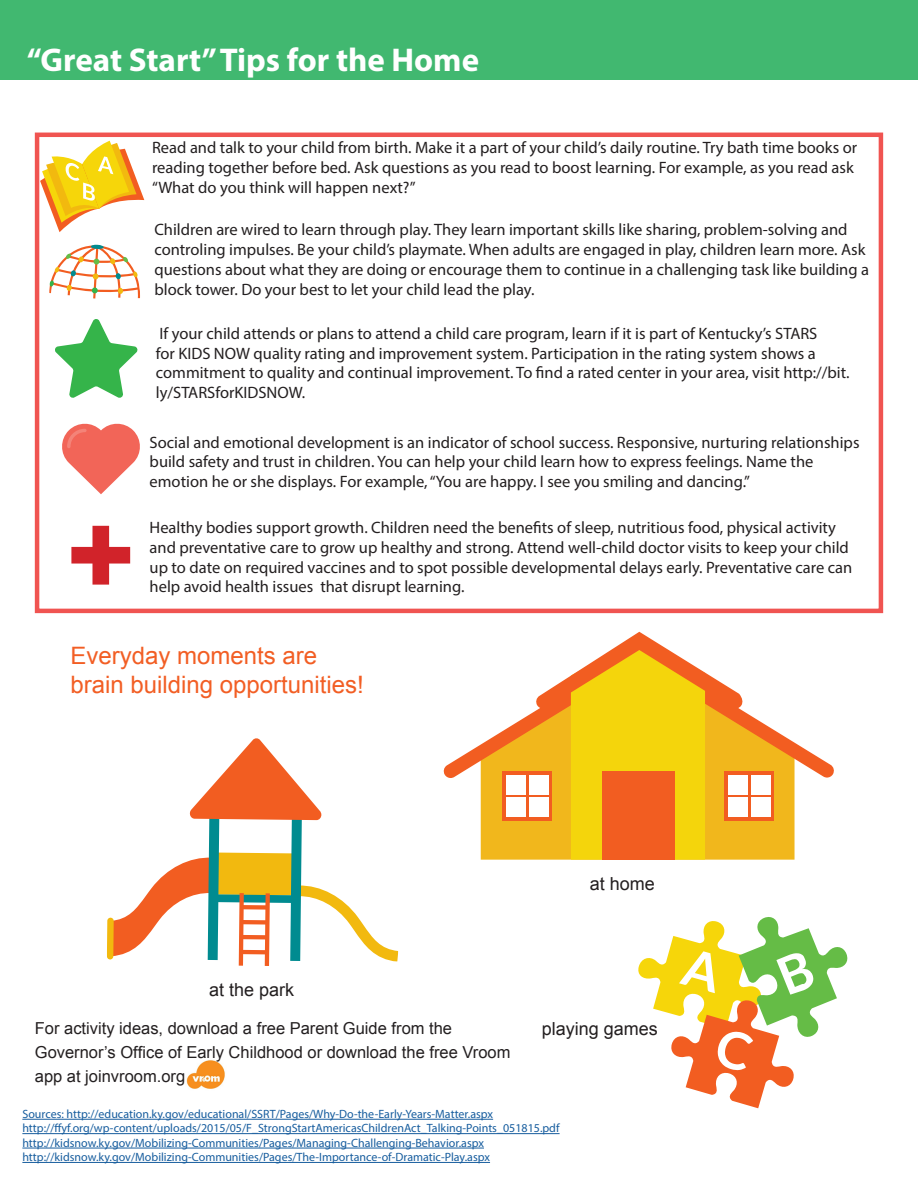
<style>
.page{position:relative;width:918px;height:1188px;background:#fff}
.page>*{position:absolute;margin:0;border:0;box-sizing:border-box;transform-origin:0 0}
.t1{font:800 105px "Gill Sans";color:#d1232a}
.t2{font:700 33px "Myriad Pro";color:#fff}
.t3{font:24px "Arial";color:#f25e24}
.t4{font:18px "Arial";color:#231f20}
.no_hyphen_body_text{font:16.5px/19.8px "Myriad Pro";color:#231f20}
.t5{font:16.5px/24px "Arial";color:#231f20}
.t6{font:12px "Myriad Pro";color:#175d9e}
</style>
<div class="page">
<img style="left:186px;top:1060px;width:39px;height:29px">
<div style="left:0;top:0;width:918px;height:80px;background:#41b870"></div>
<hr style="left:22px;top:1119px;width:471px;height:1px;background:#175d9e">
<hr style="left:22px;top:1133px;width:538px;height:1px;background:#175d9e">
<hr style="left:22px;top:1148px;width:462px;height:1px;background:#175d9e">
<hr style="left:22px;top:1162px;width:468px;height:1px;background:#175d9e">
<div style="left:35px;top:133px;width:848px;height:480px;border:4px solid #f05451"></div>
<svg style="left:49px;top:244px;width:91px;height:55px"></svg>
<svg style="left:55px;top:319px;width:82px;height:79px"></svg>
<svg style="left:40px;top:141px;width:104px;height:91px"></svg>
<svg style="left:62px;top:423px;width:78px;height:71px"></svg>
<svg style="left:639px;top:917px;width:209px;height:191px"></svg>
<svg style="left:111px;top:738px;width:287px;height:228px"></svg>
<div style="left:242px;top:905px;width:25px;height:5px;background:#f25d21"></div>
<div style="left:242px;top:920px;width:25px;height:5px;background:#f25d21"></div>
<hr style="left:241px;top:935px;width:26px;height:4px;background:#f25d21">
<hr style="left:241px;top:950px;width:26px;height:4px;background:#f25d21">
<div style="left:107px;top:918px;width:7px;height:41px;background:#f2b90f;border-radius:3px"></div>
<svg style="left:443px;top:632px;width:391px;height:228px"></svg>
<p class="t2" style="left:27px;top:38px;width:454px">“Great Start” Tips for the Home</p>
<p class="no_hyphen_body_text" style="left:152px;top:137px;width:707px">Read and talk to your child from birth. Make it a part of your child’s daily routine. Try bath time books or reading together before bed. Ask questions as you read to boost learning. For example, as you read ask “What do you think will happen next?”</p>
<p class="no_hyphen_body_text" style="left:154px;top:220px;width:716px">Children are wired to learn through play. They learn important skills like sharing, problem-solving and controling impulses. Be your child’s playmate. When adults are engaged in play, children learn more. Ask questions about what they are doing or encourage them to continue in a challenging task like building a block tower. Do your best to let your child lead the play.</p>
<p class="t1" style="left:66px;top:486px;width:72px">+</p>
<p class="no_hyphen_body_text" style="left:156px;top:323px;width:695px">If your child attends or plans to attend a child care program, learn if it is part of Kentucky’s STARS<br>for KIDS NOW quality rating and improvement system. Participation in the rating system shows a commitment to quality and continual improvement. To find a rated center in your area, visit http://bit. ly/STARSforKIDSNOW.</p>
<p class="no_hyphen_body_text" style="left:150px;top:432px;width:711px">Social and emotional development is an indicator of school success. Responsive, nurturing relationships build safety and trust in children. You can help your child learn how to express feelings. Name the emotion he or she displays. For example, “You are happy. I see you smiling and dancing.”</p>
<p class="no_hyphen_body_text" style="left:150px;top:517px;width:704px">Healthy bodies support growth. Children need the benefits of sleep, nutritious food, physical activity and preventative care to grow up healthy and strong. Attend well-child doctor visits to keep your child up to date on required vaccines and to spot possible developmental delays early. Preventative care can help avoid health issues that disrupt learning.</p>
<p class="t3" style="left:70px;top:640px;width:248px">Everyday moments are</p>
<p class="t3" style="left:70px;top:668px;width:295px">brain building opportunities!</p>
<p class="t4" style="left:209px;top:978px;width:87px">at the park</p>
<p class="t4" style="left:590px;top:872px;width:67px">at home</p>
<p class="t5" style="left:35px;top:1016px;width:419px">For activity ideas, download a free Parent Guide from the</p>
<p class="t4" style="left:542px;top:1017px;width:118px">playing games</p>
<p class="t5" style="left:35px;top:1040px;width:477px">Governor’s Office of Early Childhood or download the free Vroom app at joinvroom.org</p>
<p class="t6" style="left:22px;top:1107px;width:472px">Sources: http://education.ky.gov/educational/SSRT/Pages/Why-Do-the-Early-Years-Matter.aspx</p>
<p class="t6" style="left:22px;top:1121px;width:539px">http://ffyf.org/wp-content/uploads/2015/05/F_StrongStartAmericasChildrenAct_Talking-Points_051815.pdf</p>
<p class="t6" style="left:22px;top:1135px;width:463px">http://kidsnow.ky.gov/Mobilizing-Communities/Pages/Managing-Challenging-Behavior.aspx</p>
<p class="t6" style="left:22px;top:1150px;width:469px">http://kidsnow.ky.gov/Mobilizing-Communities/Pages/The-Importance-of-Dramatic-Play.aspx</p>
</div>
